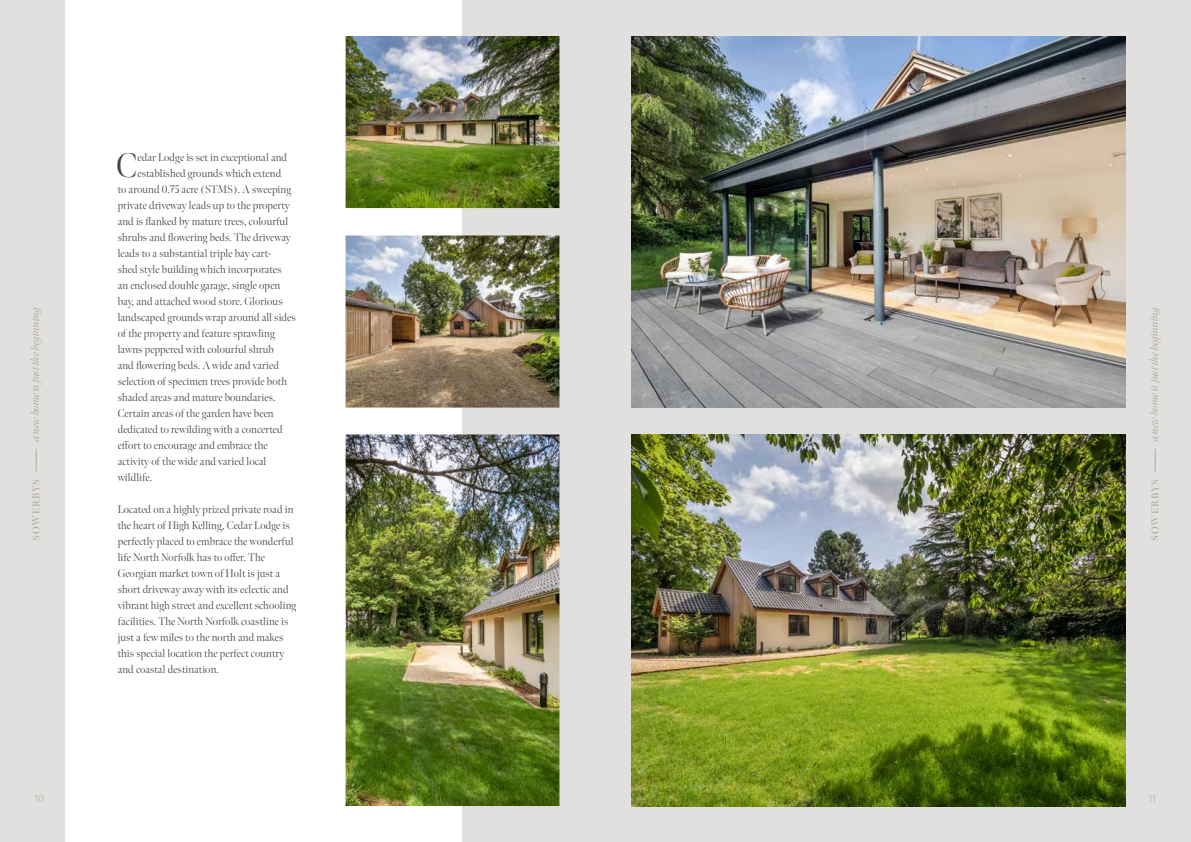
<style>
.page{position:relative;width:1191px;height:842px;background:#fff}
.page>*{position:absolute;margin:0;border:0;box-sizing:border-box;transform-origin:0 0}
.t1{font:300 34px "Meno Banner";color:#434141}
.t2{font:300 11px/16px "Meno Banner";letter-spacing:.01em;color:#434141}
.t3{font:italic 11px "Meno Banner";letter-spacing:-.01em;color:#ada8a0}
.t4{font:600 10px "Meno Banner";letter-spacing:.08em;color:#ada8a0}
.t5{font:300 10px "Quasimoda";color:#ada8a0}
</style>
<div class="page">
<div style="left:0;top:0;width:595px;height:842px;background:#e2e0df"></div>
<div style="left:595px;top:0;width:596px;height:842px;background:#e2e0df"></div>
<svg style="left:36px;top:449px;width:1px;height:22px"></svg>
<svg style="left:1155px;top:449px;width:1px;height:22px"></svg>
<div style="left:65px;top:0;width:396px;height:842px;background:#fff"></div>
<img style="left:631px;top:36px;width:494px;height:372px">
<img style="left:345px;top:434px;width:214px;height:372px">
<img style="left:631px;top:434px;width:494px;height:372px">
<img style="left:345px;top:235px;width:214px;height:173px">
<img style="left:345px;top:36px;width:214px;height:172px">
<h1 class="t1" style="left:116px;top:145px;width:22px">C</h1>
<p class="t2" style="left:137px;top:150px;width:151px">edar Lodge is set in exceptional and</p>
<p class="t2" style="left:137px;top:166px;width:145px">established grounds which extend</p>
<p class="t2" style="left:118px;top:182px;width:175px">to around 0.75 acre (STMS). A sweeping</p>
<p class="t2" style="left:118px;top:198px;width:174px">private driveway leads up to the property</p>
<p class="t2" style="left:118px;top:214px;width:172px">and is flanked by mature trees, colourful</p>
<p class="t2" style="left:118px;top:230px;width:175px">shrubs and flowering beds. The driveway</p>
<p class="t2" style="left:118px;top:246px;width:155px">leads to a substantial triple bay cart-</p>
<p class="t2" style="left:118px;top:262px;width:165px">shed style building which incorporates</p>
<p class="t2" style="left:118px;top:278px;width:164px">an enclosed double garage, single open</p>
<p class="t2" style="left:118px;top:294px;width:166px">bay, and attached wood store. Glorious</p>
<p class="t2" style="left:118px;top:310px;width:180px">landscaped grounds wrap around all sides</p>
<p class="t2" style="left:118px;top:326px;width:158px">of the property and feature sprawling</p>
<p class="t2" style="left:118px;top:342px;width:158px">lawns peppered with colourful shrub</p>
<p class="t2" style="left:118px;top:358px;width:163px">and flowering beds. A wide and varied</p>
<p class="t2" style="left:118px;top:374px;width:171px">selection of specimen trees provide both</p>
<p class="t2" style="left:118px;top:390px;width:159px">shaded areas and mature boundaries.</p>
<p class="t2" style="left:118px;top:406px;width:157px">Certain areas of the garden have been</p>
<p class="t2" style="left:118px;top:422px;width:166px">dedicated to rewilding with a concerted</p>
<p class="t2" style="left:118px;top:438px;width:151px">effort to encourage and embrace the</p>
<p class="t2" style="left:118px;top:454px;width:150px">activity of the wide and varied local</p>
<p class="t2" style="left:118px;top:470px;width:36px">wildlife.</p>
<p class="t2" style="left:118px;top:502px;width:180px">Located on a highly prized private road in the heart of High Kelling, Cedar Lodge is perfectly placed to embrace the wonderful life North Norfolk has to offer. The Georgian market town of Holt is just a short driveway away with its eclectic and vibrant high street and excellent schooling facilities. The North Norfolk coastline is just a few miles to the north and makes this special location the perfect country and coastal destination.</p>
<p class="t3" style="left:29px;top:441px;width:138px;rotate:-90deg">a new home is just the beginning</p>
<p class="t3" style="left:1147px;top:441px;width:138px;rotate:-90deg">a new home is just the beginning</p>
<p class="t4" style="left:30px;top:541px;width:63px;rotate:-90deg">SOWERBYS</p>
<p class="t4" style="left:1149px;top:541px;width:63px;rotate:-90deg">SOWERBYS</p>
<p class="t5" style="left:35px;top:791px;width:11px">10</p>
<p class="t5" style="left:1148px;top:791px;width:9px">11</p>
</div>
